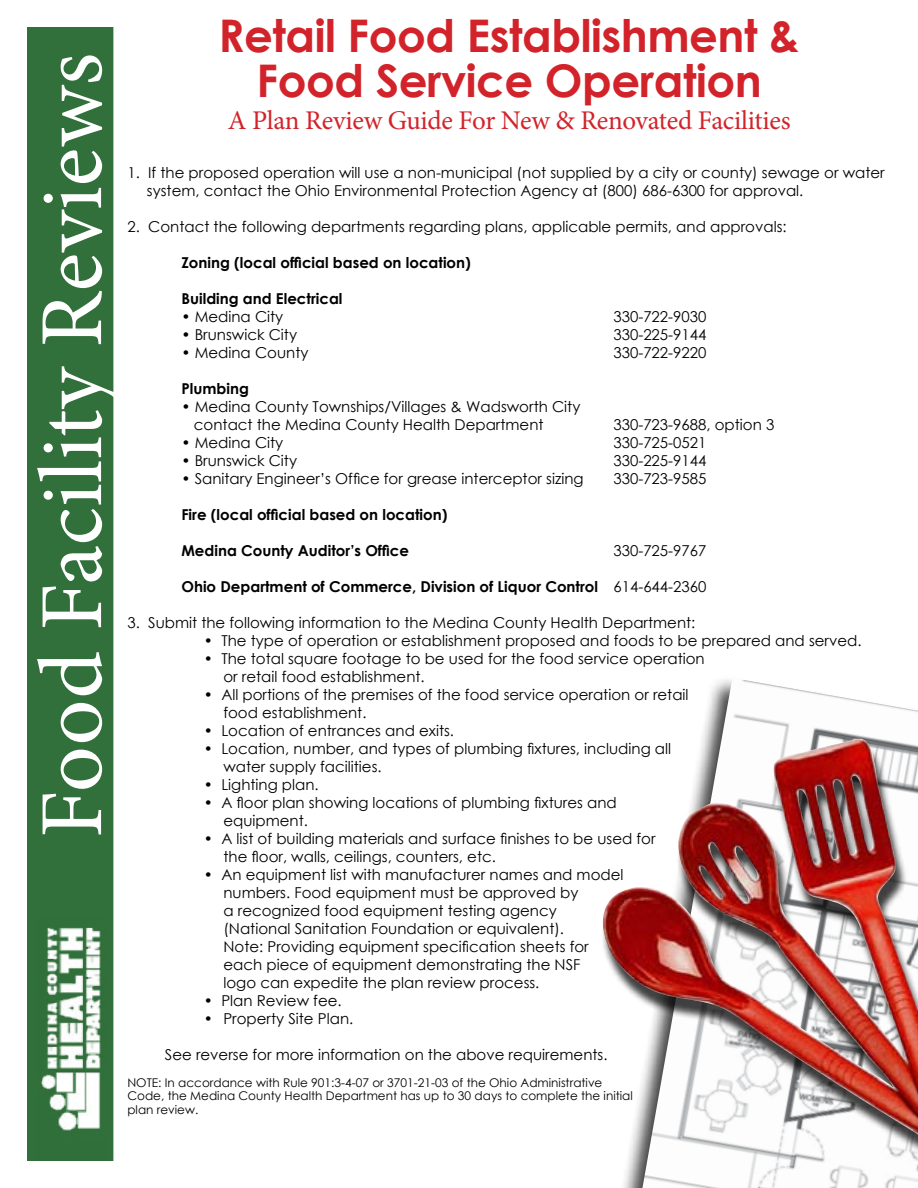
<style>
.page{position:relative;width:918px;height:1188px;background:#fff}
.page>*{position:absolute;margin:0;border:0;box-sizing:border-box;transform-origin:0 0}
.t1{font:90px "Minion Pro";color:#fff}
.t2{font:700 45px/45px "Century Gothic";letter-spacing:-.01em;color:#d2232a;text-align:center}
.t3{font:27px "Minion Pro";letter-spacing:-.01em;color:#d2232a}
.t4{font:15px/18px "Century Gothic";color:#000}
.t5{font:700 15px "Century Gothic";color:#000}
.t6{font:12px/13.5px "Century Gothic";color:#000}
.s1{font-weight:400}
</style>
<div class="page">
<img style="left:642px;top:679px;width:276px;height:509px">
<div style="left:27px;top:27px;width:86px;height:1134px;background:#31703b"></div>
<img style="left:35px;top:927px;width:70px;height:234px">
<div style="left:600px;top:746px;width:318px;height:441px;background:#000;opacity:.75"></div>
<img style="left:601px;top:739px;width:317px;height:396px">
<h2 class="t2" style="left:219px;top:11px;width:583px">Retail Food Establishment &amp;<br>Food Service Operation</h2>
<h3 class="t3" style="left:228px;top:102px;width:564px">A Plan Review Guide For New &amp; Renovated Facilities</h3>
<p class="t4" style="left:147px;top:163px;width:739px;text-indent:-20px">1. If the proposed operation will use a non-municipal (not supplied by a city or county) sewage or water system, contact the Ohio Environmental Protection Agency at (800) 686-6300 for approval.</p>
<p class="t4" style="left:127px;top:217px;width:661px">2. Contact the following departments regarding plans, applicable permits, and approvals:</p>
<p class="t5" style="left:181px;top:251px;width:291px">Zoning (local official based on location)</p>
<p class="t5" style="left:181px;top:287px;width:163px">Building and Electrical</p>
<p class="t4" style="left:181px;top:307px;width:103px">• Medina City</p>
<p class="t4" style="left:613px;top:307px;width:95px">330-722-9030</p>
<p class="t4" style="left:181px;top:325px;width:117px">• Brunswick City</p>
<p class="t4" style="left:613px;top:325px;width:95px">330-225-9144</p>
<p class="t4" style="left:181px;top:343px;width:129px">• Medina County</p>
<p class="t4" style="left:613px;top:343px;width:95px">330-722-9220</p>
<p class="t5" style="left:181px;top:377px;width:69px">Plumbing</p>
<p class="t4" style="left:194px;top:397px;width:388px;text-indent:-12px">• Medina County Townships/Villages &amp; Wadsworth City contact the Medina County Health Department</p>
<h1 class="t1" style="left:12px;top:838px;width:787px;rotate:-90deg">Food Facility Reviews</h1>
<p class="t4" style="left:613px;top:415px;width:162px">330-723-9688, option 3</p>
<p class="t4" style="left:181px;top:433px;width:103px">• Medina City</p>
<p class="t4" style="left:613px;top:433px;width:95px">330-725-0521</p>
<p class="t4" style="left:181px;top:451px;width:117px">• Brunswick City</p>
<p class="t4" style="left:613px;top:451px;width:95px">330-225-9144</p>
<p class="t4" style="left:181px;top:469px;width:404px">• Sanitary Engineer’s Office for grease interceptor sizing</p>
<p class="t4" style="left:613px;top:469px;width:95px">330-723-9585</p>
<p class="t5" style="left:181px;top:503px;width:268px">Fire (local official based on location)</p>
<p class="t5" style="left:181px;top:539px;width:229px">Medina County Auditor’s Office</p>
<p class="t4" style="left:613px;top:541px;width:95px">330-725-9767</p>
<p class="t5" style="left:181px;top:575px;width:527px">Ohio Department of Commerce, Division of Liquor Control <span class="s1">614-644-2360</span></p>
<p class="t4" style="left:127px;top:613px;width:569px">3. Submit the following information to the Medina County Health Department:</p>
<p class="t4" style="left:204px;top:631px;width:659px">• The type of operation or establishment proposed and foods to be prepared and served.</p>
<p class="t4" style="left:223px;top:649px;width:483px;text-indent:-19px">• The total square footage to be used for the food service operation or retail food establishment.</p>
<p class="t4" style="left:223px;top:685px;width:467px;text-indent:-20px">• All portions of the premises of the food service operation or retail food establishment.</p>
<p class="t4" style="left:204px;top:721px;width:252px">• Location of entrances and exits.</p>
<p class="t4" style="left:223px;top:739px;width:449px;text-indent:-20px">• Location, number, and types of plumbing fixtures, including all water supply facilities.</p>
<p class="t4" style="left:204px;top:775px;width:116px">• Lighting plan.</p>
<p class="t4" style="left:223px;top:793px;width:395px;text-indent:-20px">• A floor plan showing locations of plumbing fixtures and equipment.</p>
<p class="t4" style="left:223px;top:829px;width:434px;text-indent:-20px">• A list of building materials and surface finishes to be used for the floor, walls, ceilings, counters, etc.</p>
<p class="t4" style="left:223px;top:865px;width:402px;text-indent:-20px">• An equipment list with manufacturer names and model numbers. Food equipment must be approved by<br>a recognized food equipment testing agency (National Sanitation Foundation or equivalent).<br>Note: Providing equipment specification sheets for each piece of equipment demonstrating the NSF<br>logo can expedite the plan review process.</p>
<p class="t4" style="left:204px;top:991px;width:139px">• Plan Review fee.</p>
<p class="t4" style="left:204px;top:1009px;width:151px">• Property Site Plan.</p>
<p class="t4" style="left:165px;top:1045px;width:444px">See reverse for more information on the above requirements.</p>
<p class="t6" style="left:127px;top:1075px;width:507px">NOTE: In accordance with Rule 901:3-4-07 or 3701-21-03 of the Ohio Administrative<br>Code, the Medina County Health Department has up to 30 days to complete the initial plan review.</p>
</div>
